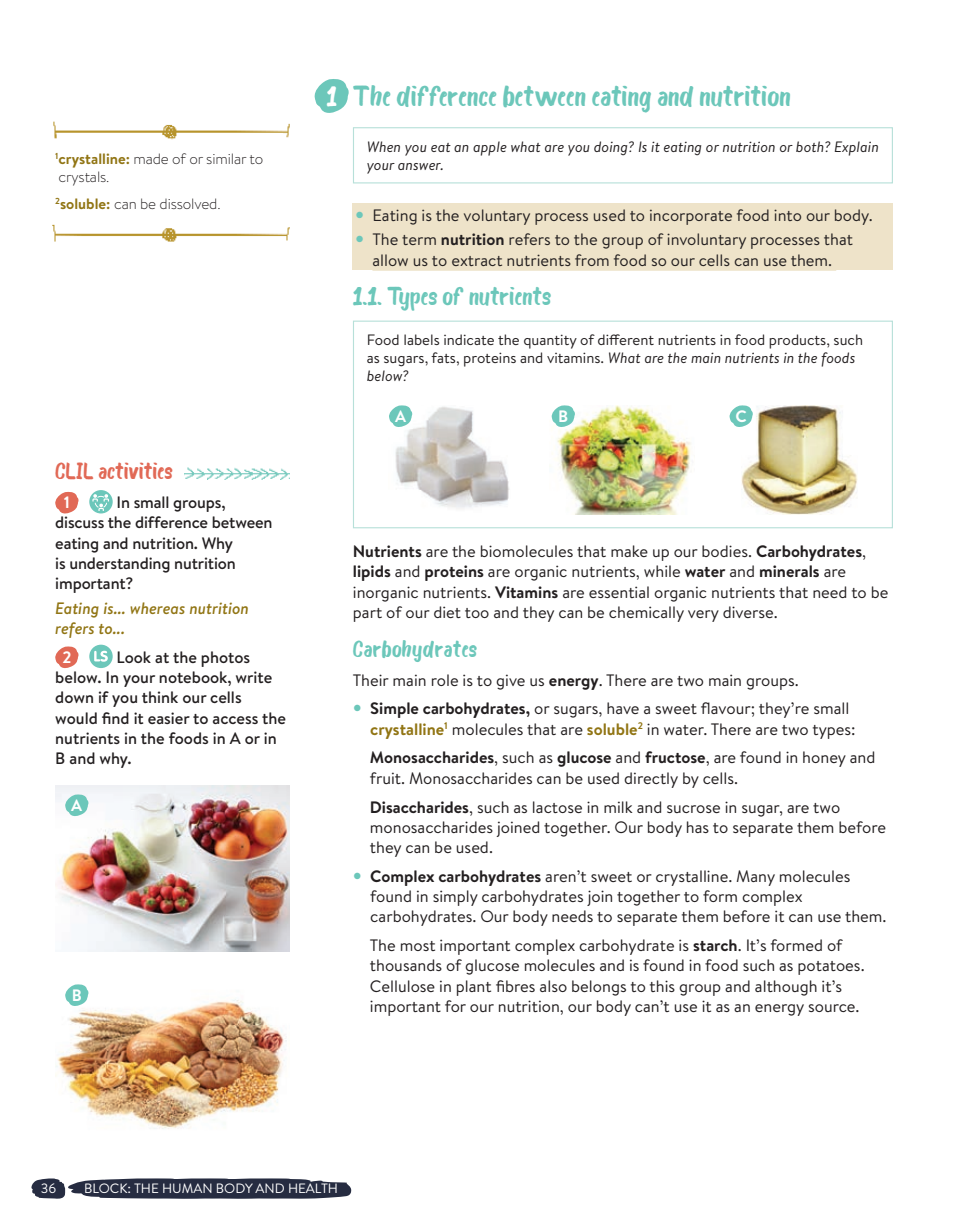
<style>
.page{position:relative;width:978px;height:1221px;background:#fff}
.page>*{position:absolute;margin:0;border:0;box-sizing:border-box;transform-origin:0 0}
._01_EPIGRAFE{font:27.75px "Bosk";color:#6cc7ba}
.t1{font:27px "Bosk";color:#fff}
._01_SUBEPIGRAFE_1_1{font:24.75px "Bosk";color:#6cc7ba}
._02_TEXTO_ACTIVIDADE{font:22.5px "Bosk";color:#e16956}
._01-TERCER_ORDEN{font:22.5px "Bosk";letter-spacing:.01em;color:#6cc7ba}
._01_TEXTO_GENERAL_11{font:16.5px/20.2px "Brandon Text";color:#231f20}
._02_TEXTO_ACTIVIDADE-2{font:500 16.5px/20.2px "Brandon Text";letter-spacing:-.01em;color:#231f20}
._01_SUBRAYADO_ING{font:16.5px/20.2px "Brandon Text";color:#231f20}
._02_CURSIVA_DORADA_A{font:italic 500 16.5px/20.2px "Brandon Text";color:#917514}
.t2{font:700 16.5px "Brandon Text";color:#fff}
._01_TEXTO_AMPLIACION{font:15px/18px "Brandon Text";color:#231f20}
._01_TEXTO_AMPLIACION-2{font:italic 15px/18px "Brandon Text";color:#231f20}
._01_VOCABULARIO{font:300 15px/18px "Brandon Text";letter-spacing:-.01em;color:#231f20}
.t3{font:13.5px "Brandon Text";color:#fff}
.s1{font-weight:700;color:#917514}
.s2{font-weight:700}
.s3{font-style:italic}
</style>
<div class="page">
<svg style="left:31px;top:1178px;width:321px;height:21px;background:#464b5d"></svg>
<svg style="left:314px;top:79px;width:35px;height:34px"></svg>
<div style="left:353px;top:204px;width:540px;height:66px;background:#eee3c9"></div>
<div style="left:372px;top:251px;width:464px;height:20px;background:#eee3c9"></div>
<img style="left:353px;top:320px;width:540px;height:209px">
<svg style="left:353px;top:127px;width:540px;height:57px"></svg>
<img style="left:184px;top:467px;width:105px;height:12px">
<svg style="left:55px;top:491px;width:24px;height:23px"></svg>
<svg style="left:89px;top:490px;width:24px;height:23px"></svg>
<svg style="left:92px;top:494px;width:17px;height:17px"></svg>
<svg style="left:55px;top:646px;width:24px;height:22px"></svg>
<div style="left:89px;top:644px;width:24px;height:24px;background:#6cc7ba;border-radius:50%"></div>
<svg style="left:94px;top:650px;width:14px;height:11px"></svg>
<img style="left:55px;top:999px;width:232px;height:130px">
<img style="left:55px;top:785px;width:234px;height:166px">
<svg style="left:65px;top:793px;width:24px;height:23px"></svg>
<svg style="left:65px;top:984px;width:24px;height:22px"></svg>
<img style="left:52px;top:224px;width:238px;height:18px">
<img style="left:53px;top:121px;width:237px;height:19px">
<p class="_01_VOCABULARIO" style="left:55px;top:149px;width:210px"><sup>1</sup><span class="s1">crystalline:</span> made of or similar to crystals.</p>
<p class="_01_VOCABULARIO" style="left:55px;top:194px;width:167px"><sup>2</sup><span class="s1">soluble:</span> can be dissolved.</p>
<p class="_02_TEXTO_ACTIVIDADE" style="left:55px;top:457px;width:119px">CLIL activities</p>
<p class="t2" style="left:64px;top:491px;width:8px">1</p>
<p class="_02_TEXTO_ACTIVIDADE-2" style="left:55px;top:492px;width:219px;text-indent:61px">In small groups, discuss the difference between eating and nutrition. Why<br>is understanding nutrition important?</p>
<p class="_02_CURSIVA_DORADA_A" style="left:55px;top:597px;width:195px">Eating is... whereas nutrition refers to...</p>
<p class="t2" style="left:62px;top:645px;width:11px">2</p>
<p class="_02_TEXTO_ACTIVIDADE-2" style="left:55px;top:646px;width:232px;text-indent:61px">Look at the photos below. In your notebook, write down if you think our cells would find it easier to access the nutrients in the foods in A or in<br>B and why.</p>
<p class="t2" style="left:71px;top:793px;width:13px">A</p>
<p class="t2" style="left:72px;top:983px;width:12px">B</p>
<p class="t1" style="left:326px;top:79px;width:12px">1</p>
<p class="_01_EPIGRAFE" style="left:353px;top:78px;width:439px">The difference between eating and nutrition</p>
<p class="_01_TEXTO_AMPLIACION-2" style="left:367px;top:137px;width:514px">When you eat an apple what are you doing? Is it eating or nutrition or both? Explain your answer.</p>
<p class="_01_SUBRAYADO_ING" style="left:372px;top:204px;width:502px">Eating is the voluntary process used to incorporate food into our body.</p>
<p class="_01_SUBRAYADO_ING" style="left:372px;top:229px;width:482px">The term <span class="s2">nutrition</span> refers to the group of involuntary processes that allow us to extract nutrients from food so our cells can use them.</p>
<p class="_01_SUBEPIGRAFE_1_1" style="left:353px;top:280px;width:200px">1.1. Types of nutrients</p>
<p class="_01_TEXTO_AMPLIACION" style="left:367px;top:330px;width:498px">Food labels indicate the quantity of different nutrients in food products, such as sugars, fats, proteins and vitamins. <span class="s3">What are the main nutrients in the foods below?</span></p>
<p class="t2" style="left:395px;top:404px;width:13px">A</p>
<p class="t2" style="left:558px;top:404px;width:12px">B</p>
<p class="t2" style="left:735px;top:404px;width:13px">C</p>
<p class="_01_TEXTO_GENERAL_11" style="left:353px;top:540px;width:537px"><span class="s2">Nutrients</span> are the biomolecules that make up our bodies. <span class="s2">Carbohydrates</span>, <span class="s2">lipids</span> and <span class="s2">proteins</span> are organic nutrients, while <span class="s2">water</span> and <span class="s2">minerals</span> are inorganic nutrients. <span class="s2">Vitamins</span> are essential organic nutrients that need to be part of our diet too and they can be chemically very diverse.</p>
<p class="_01-TERCER_ORDEN" style="left:353px;top:634px;width:126px">Carbohydrates</p>
<p class="_01_TEXTO_GENERAL_11" style="left:353px;top:669px;width:447px">Their main role is to give us <span class="s2">energy</span>. There are two main groups.</p>
<p class="_01_TEXTO_GENERAL_11" style="left:370px;top:698px;width:487px"><span class="s2">Simple carbohydrates,</span> or sugars, have a sweet flavour; they’re small <span class="s1">crystalline</span><sup>1</sup> molecules that are <span class="s1">soluble</span><sup>2</sup> in water. There are two types:</p>
<p class="_01_TEXTO_GENERAL_11" style="left:370px;top:747px;width:507px"><span class="s2">Monosaccharides</span>, such as <span class="s2">glucose</span> and <span class="s2">fructose</span>, are found in honey and fruit. Monosaccharides can be used directly by cells.</p>
<p class="_01_TEXTO_GENERAL_11" style="left:370px;top:796px;width:518px"><span class="s2">Disaccharides</span>, such as lactose in milk and sucrose in sugar, are two monosaccharides joined together. Our body has to separate them before they can be used.</p>
<p class="_01_TEXTO_GENERAL_11" style="left:370px;top:865px;width:518px"><span class="s2">Complex carbohydrates</span> aren’t sweet or crystalline. Many molecules found in simply carbohydrates join together to form complex carbohydrates. Our body needs to separate them before it can use them.</p>
<p class="_01_TEXTO_GENERAL_11" style="left:370px;top:934px;width:496px">The most important complex carbohydrate is <span class="s2">starch</span>. It’s formed of thousands of glucose molecules and is found in food such as potatoes.<br>Cellulose in plant fibres also belongs to this group and although it’s important for our nutrition, our body can’t use it as an energy source.</p>
<p class="t3" style="left:41px;top:1178px;width:17px">36</p>
<p class="t3" style="left:84px;top:1178px;width:255px">BLOCK: THE HUMAN BODY AND HEALTH</p>
</div>
